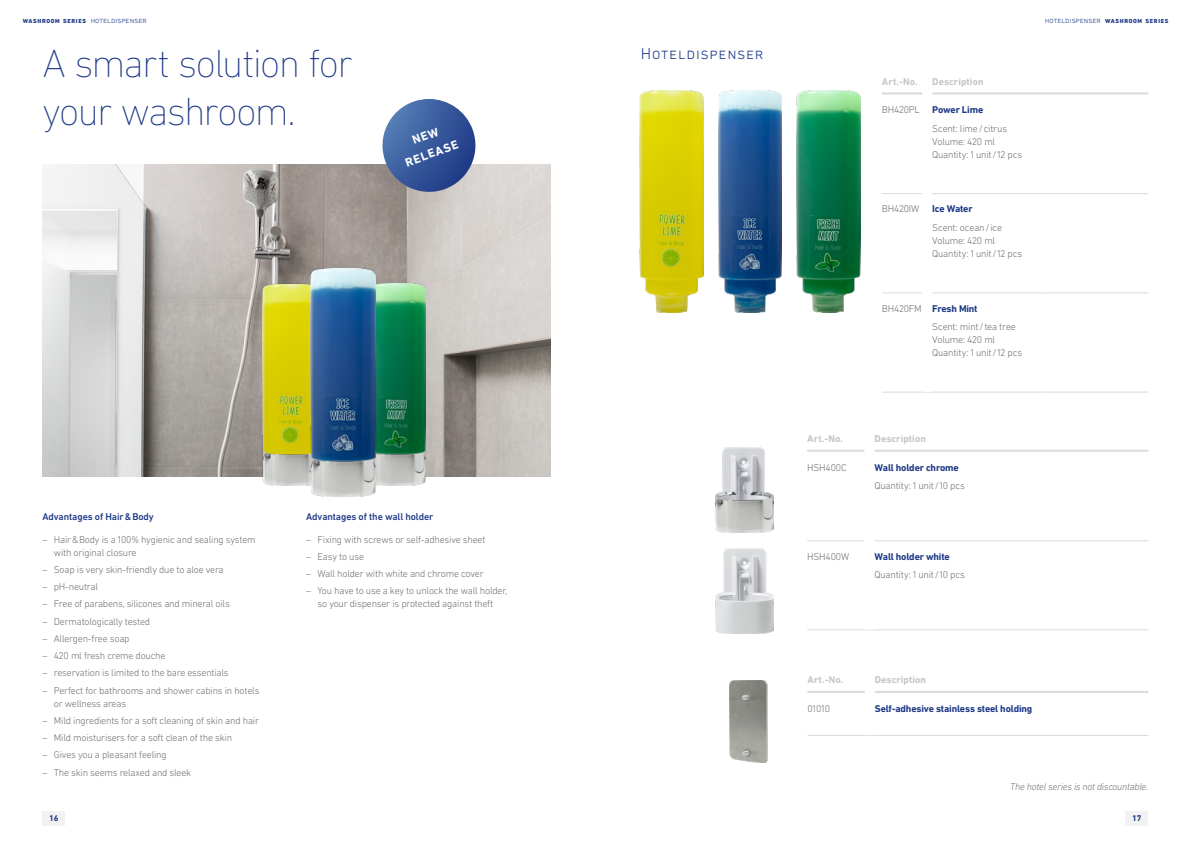
<style>
.page{position:relative;width:1191px;height:842px;background:#fff}
.page>*{position:absolute;margin:0;border:0;box-sizing:border-box;transform-origin:0 0}
.t1{font:200 40px/48px "DIN Next LT Pro";letter-spacing:-.04em;color:#1f3a87}
.t2{font:300 16px "DIN Next LT Pro";letter-spacing:.05em;color:#1f3a87}
.t3{font:700 12.2px/18.5px "DIN Next LT Pro";color:#fff;text-align:center}
.t4{font:300 10px/13px "DIN Next LT Pro";letter-spacing:-.02em;color:#6f6f6e}
.t5{font:700 10px "DIN Next LT Pro";letter-spacing:-.015em;color:#1f3a87}
.t6{font:700 10px "DIN Next LT Pro";letter-spacing:.01em;color:#c5c6c6}
.t7{font:500 10px "DIN Next LT Pro";letter-spacing:-.01em;color:#1f3a87}
.t8{font:italic 300 10px "DIN Next LT Pro";letter-spacing:-.02em;color:#6f6f6e}
.t9{font:700 8.5px "DIN Next LT Pro";color:#1f3a87}
.t10{font:300 8px "DIN Next LT Pro";letter-spacing:.005em;color:#1f3a87}
.t11{font:800 5.9px "DIN Next LT Pro";letter-spacing:.115em;color:#1f3a87}
.s1{font-weight:300;font-size:8px}
.s2{font-weight:800;font-size:5.9px}
.s3{font-weight:700;color:#1f3a87}
</style>
<div class="page">
<img style="left:42px;top:164px;width:508px;height:312px">
<img style="left:376px;top:284px;width:49px;height:201px">
<img style="left:262px;top:284px;width:48px;height:201px">
<img style="left:310px;top:269px;width:66px;height:228px">
<hr style="left:882px;top:92px;width:40px;height:2px;background:#dadada">
<hr style="left:932px;top:92px;width:114px;height:2px;background:#dadada">
<hr style="left:1046px;top:92px;width:102px;height:2px;background:#dadada">
<hr style="left:882px;top:392px;width:45px;height:1px;background:#dadada">
<hr style="left:927px;top:392px;width:119px;height:1px;background:#dadada">
<hr style="left:1046px;top:392px;width:102px;height:1px;background:#dadada">
<hr style="left:882px;top:193px;width:40px;height:1px;background:#dadada">
<hr style="left:932px;top:193px;width:114px;height:1px;background:#dadada">
<hr style="left:1046px;top:193px;width:102px;height:1px;background:#dadada">
<hr style="left:882px;top:293px;width:40px;height:1px;background:#dadada">
<hr style="left:932px;top:293px;width:114px;height:1px;background:#dadada">
<hr style="left:1046px;top:293px;width:102px;height:1px;background:#dadada">
<hr style="left:807px;top:735px;width:63px;height:1px;background:#dadada">
<hr style="left:870px;top:735px;width:173px;height:1px;background:#dadada">
<hr style="left:1043px;top:735px;width:105px;height:1px;background:#dadada">
<hr style="left:807px;top:691px;width:58px;height:2px;background:#dadada">
<hr style="left:875px;top:691px;width:168px;height:2px;background:#dadada">
<hr style="left:1043px;top:691px;width:105px;height:2px;background:#dadada">
<hr style="left:807px;top:540px;width:57px;height:1px;background:#dadada">
<hr style="left:874px;top:540px;width:172px;height:1px;background:#dadada">
<hr style="left:1046px;top:540px;width:102px;height:1px;background:#dadada">
<hr style="left:807px;top:629px;width:62px;height:1px;background:#dadada">
<hr style="left:869px;top:629px;width:177px;height:1px;background:#dadada">
<hr style="left:1046px;top:629px;width:102px;height:1px;background:#dadada">
<hr style="left:807px;top:450px;width:57px;height:2px;background:#dadada">
<hr style="left:874px;top:450px;width:172px;height:2px;background:#dadada">
<hr style="left:1046px;top:450px;width:102px;height:2px;background:#dadada">
<img style="left:639px;top:91px;width:64px;height:221px">
<img style="left:718px;top:91px;width:64px;height:221px">
<img style="left:796px;top:91px;width:64px;height:221px">
<img style="left:729px;top:680px;width:38px;height:82px">
<img style="left:715px;top:448px;width:59px;height:85px">
<img style="left:715px;top:548px;width:59px;height:85px">
<svg style="left:376px;top:99px;width:105px;height:99px"></svg>
<div style="left:1125px;top:811px;width:23px;height:15px;background:#f2f2f2"></div>
<div style="left:43px;top:811px;width:22px;height:15px;background:#f2f2f2"></div>
<p class="t11" style="left:23px;top:17px;width:126px">WASHROOM SERIES <span class="s1">hoteldispenser</span></p>
<p class="t10" style="left:1044px;top:15px;width:125px">hoteldispenser <span class="s2">WASHROOM SERIES</span></p>
<h2 class="t2" style="left:641px;top:45px;width:124px">Hoteldispenser</h2>
<p class="t6" style="left:882px;top:75px;width:37px">Art.-No.</p>
<p class="t6" style="left:932px;top:75px;width:53px">Description</p>
<p class="t4" style="left:932px;top:100px;width:76px;line-height:18.7px;text-indent:-50px">BH420PL <span class="s3">Power Lime<br></span>Scent: lime/citrus</p>
<p class="t4" style="left:932px;top:135px;width:91px">Volume: 420 ml<br>Quantity: 1 unit/12 pcs</p>
<h1 class="t1" style="left:43px;top:40px;width:312px">A smart solution for your washroom.</h1>
<p class="t3" style="left:396px;top:137px;width:57px;rotate:-20deg">new release</p>
<p class="t4" style="left:882px;top:202px;width:39px">BH420IW</p>
<p class="t5" style="left:932px;top:203px;width:42px">Ice Water</p>
<p class="t4" style="left:932px;top:221px;width:91px">Scent: ocean/ice<br>Volume: 420 ml<br>Quantity: 1 unit/12 pcs</p>
<p class="t4" style="left:932px;top:299px;width:85px;line-height:18.7px;text-indent:-50px">BH420FM <span class="s3">Fresh Mint<br></span>Scent: mint/tea tree</p>
<p class="t4" style="left:932px;top:333px;width:91px">Volume: 420 ml<br>Quantity: 1 unit/12 pcs</p>
<p class="t7" style="left:43px;top:510px;width:113px">Advantages of Hair&amp;Body</p>
<p class="t4" style="left:54px;top:532px;width:203px;text-indent:-11px">– Hair&amp;Body is a 100% hygienic and sealing system with original closure</p>
<p class="t4" style="left:43px;top:563px;width:183px">– Soap is very skin-friendly due to aloe vera</p>
<p class="t4" style="left:43px;top:580px;width:57px">– pH-neutral</p>
<p class="t4" style="left:43px;top:597px;width:189px">– Free of parabens, silicones and mineral oils</p>
<p class="t4" style="left:43px;top:614px;width:109px">– Dermatologically tested</p>
<p class="t4" style="left:43px;top:632px;width:89px">– Allergen-free soap</p>
<p class="t4" style="left:43px;top:649px;width:124px">– 420 ml fresh creme douche</p>
<p class="t4" style="left:43px;top:666px;width:188px">– reservation is limited to the bare essentials</p>
<p class="t4" style="left:54px;top:683px;width:207px;text-indent:-11px">– Perfect for bathrooms and shower cabins in hotels or wellness areas</p>
<p class="t4" style="left:43px;top:714px;width:218px">– Mild ingredients for a soft cleaning of skin and hair</p>
<p class="t4" style="left:43px;top:731px;width:191px">– Mild moisturisers for a soft clean of the skin</p>
<p class="t4" style="left:43px;top:748px;width:126px">– Gives you a pleasant feeling</p>
<p class="t4" style="left:43px;top:765px;width:150px">– The skin seems relaxed and sleek</p>
<p class="t7" style="left:306px;top:510px;width:129px">Advantages of the wall holder</p>
<p class="t4" style="left:306px;top:532px;width:181px">– Fixing with screws or self-adhesive sheet</p>
<p class="t4" style="left:306px;top:550px;width:59px">– Easy to use</p>
<p class="t4" style="left:306px;top:567px;width:179px">– Wall holder with white and chrome cover</p>
<p class="t4" style="left:306px;top:584px;width:203px;text-align:center">– You have to use a key to unlock the wall holder, so your dispenser is protected against theft</p>
<p class="t6" style="left:807px;top:433px;width:37px">Art.-No.</p>
<p class="t6" style="left:874px;top:433px;width:53px">Description</p>
<p class="t4" style="left:807px;top:461px;width:41px">HSH400C</p>
<p class="t5" style="left:874px;top:461px;width:86px">Wall holder chrome</p>
<p class="t4" style="left:874px;top:479px;width:92px">Quantity: 1 unit/10 pcs</p>
<p class="t4" style="left:807px;top:550px;width:43px">HSH400W</p>
<p class="t5" style="left:874px;top:550px;width:77px">Wall holder white</p>
<p class="t4" style="left:874px;top:568px;width:92px">Quantity: 1 unit/10 pcs</p>
<p class="t6" style="left:807px;top:674px;width:37px">Art.-No.</p>
<p class="t6" style="left:875px;top:674px;width:53px">Description</p>
<p class="t4" style="left:807px;top:702px;width:24px">01010</p>
<p class="t5" style="left:875px;top:702px;width:159px">Self-adhesive stainless steel holding</p>
<p class="t8" style="left:1010px;top:781px;width:140px">The hotel series is not discountable.</p>
<p class="t9" style="left:49px;top:813px;width:11px">16</p>
<p class="t9" style="left:1132px;top:813px;width:11px">17</p>
</div>
